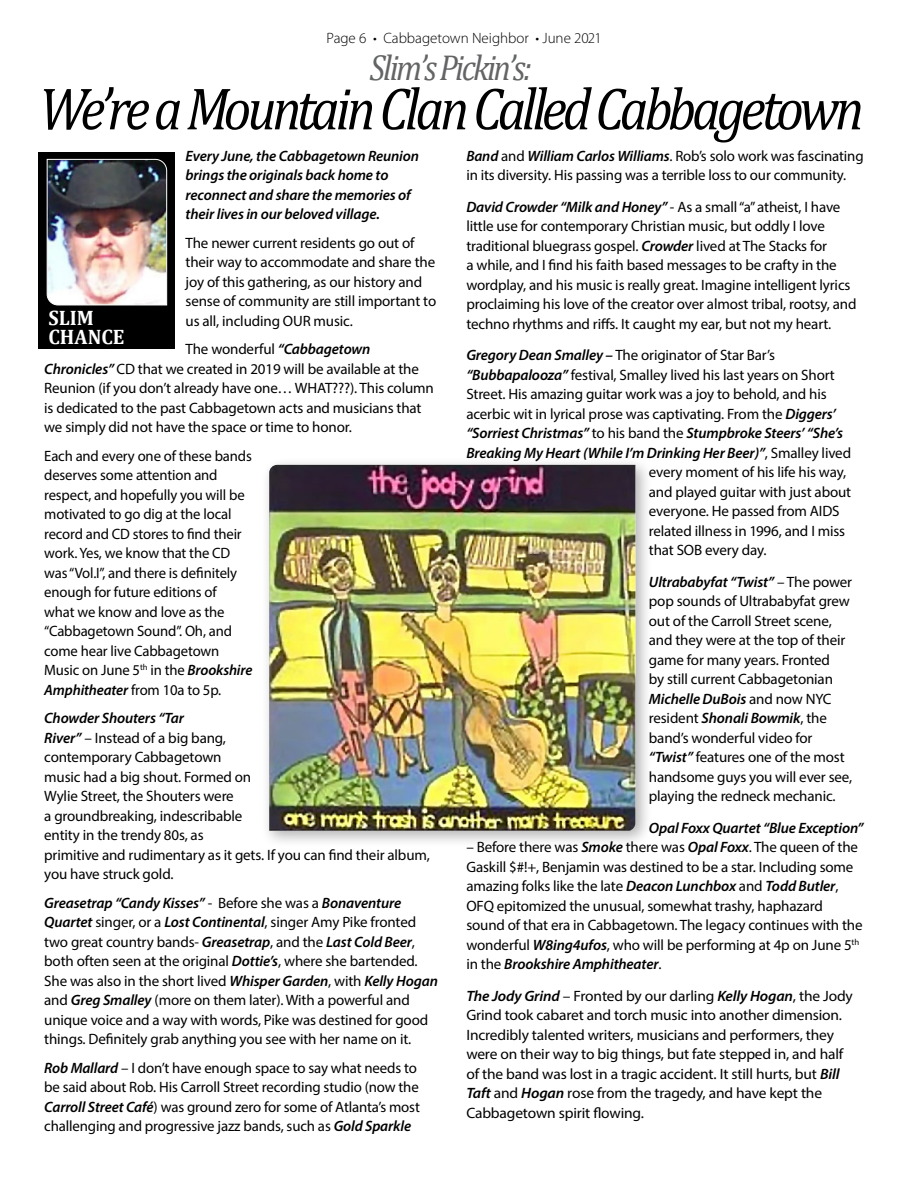
<style>
.page{position:relative;width:918px;height:1188px;background:#fff}
.page>*{position:absolute;margin:0;border:0;box-sizing:border-box;transform-origin:0 0}
.t1{font:italic 60.3px "Cambria";letter-spacing:-.07em;color:#000;scale:.9 1}
.t2{font:italic 36.15px "Cambria";letter-spacing:-.07em;color:#636466;scale:.9 1}
.t3{font:700 21px/19.5px "Cambria";color:#fff;scale:.96 1}
.t4{font:15px/19.5px "Myriad Pro";letter-spacing:-.01em;color:#000}
.t5{font:italic 600 15px/19.5px "Myriad Pro";letter-spacing:-.01em;color:#000}
.t6{font:300 15px "Myriad Pro";color:#000}
.s1{font-weight:600;font-style:italic}
.s2{font-weight:400;font-style:normal}
</style>
<div class="page">
<div style="left:39px;top:152px;width:136px;height:197px;background:#000"></div>
<img style="left:46px;top:159px;width:121px;height:147px">
<div style="left:261px;top:457px;width:392px;height:391px;background:#000;opacity:.3"></div>
<img style="left:269px;top:465px;width:366px;height:366px">
<p class="t6" style="left:327px;top:30px;width:277px">Page 6 • Cabbagetown Neighbor • June 2021</p>
<h2 class="t2" style="left:370px;top:42px;width:181px">Slim’s Pickin’s:</h2>
<h1 class="t1" style="left:39px;top:66px;width:918px">We’re a Mountain Clan Called Cabbagetown</h1>
<p class="t5" style="left:186px;top:145px;width:235px">Every June, the Cabbagetown Reunion brings the originals back home to reconnect and share the memories of their lives in our beloved village.</p>
<p class="t4" style="left:186px;top:233px;width:252px">The newer current residents go out of their way to accommodate and share the joy of this gathering, as our history and sense of community are still important to us all, including OUR music.</p>
<p class="t4" style="left:44px;top:339px;width:391px;text-indent:141px">The wonderful <span class="s1">“Cabbagetown Chronicles”</span> CD that we created in 2019 will be available at the Reunion (if you don’t already have one… WHAT???). This column is dedicated to the past Cabbagetown acts and musicians that we simply did not have the space or time to honor.</p>
<p class="t4" style="left:44px;top:446px;width:210px">Each and every one of these bands deserves some attention and respect, and hopefully you will be motivated to go dig at the local record and CD stores to find their work. Yes, we know that the CD was “Vol.I”, and there is definitely enough for future editions of<br>what we know and love as the “Cabbagetown Sound”. Oh, and come hear live Cabbagetown<br>Music on June 5<sup>th</sup> in the <span class="s1">Brookshire<br>Amphitheater</span> from 10a to 5p.</p>
<p class="t4" style="left:44px;top:708px;width:387px"><span class="s1">Chowder Shouters “Tar<br>River”</span> – Instead of a big bang,<br>contemporary Cabbagetown<br>music had a big shout. Formed on<br>Wylie Street, the Shouters were<br>a groundbreaking, indescribable<br>entity in the trendy 80s, as<br>primitive and rudimentary as it gets. If you can find their album, you have struck gold.</p>
<p class="t4" style="left:44px;top:893px;width:395px"><span class="s1">Greasetrap “Candy Kisses”</span> - Before she was a <span class="s1">Bonaventure Quartet</span> singer, or a <span class="s1">Lost Continental</span>, singer Amy Pike fronted two great country bands- <span class="s1">Greasetrap</span>, and the <span class="s1">Last Cold Beer</span>, both often seen at the original <span class="s1">Dottie’s</span>, where she bartended.<br>She was also in the short lived <span class="s1">Whisper Garden</span>, with <span class="s1">Kelly Hogan </span>and <span class="s1">Greg Smalley</span> (more on them later). With a powerful and unique voice and a way with words, Pike was destined for good things. Definitely grab anything you see with her name on it.</p>
<p class="t4" style="left:44px;top:1058px;width:377px"><span class="s1">Rob Mallard</span> – I don’t have enough space to say what needs to be said about Rob. His Carroll Street recording studio (now the <span class="s1">Carroll Street Café</span>) was ground zero for some of Atlanta’s most challenging and progressive jazz bands, such as <span class="s1">Gold Sparkle</span></p>
<h3 class="t3" style="left:48px;top:307px;width:81px">SLIM<br>CHANCE</h3>
<p class="t4" style="left:466px;top:146px;width:399px"><span class="s1">Band</span> and <span class="s1">William Carlos Williams</span>. Rob’s solo work was fascinating in its diversity. His passing was a terrible loss to our community.</p>
<p class="t4" style="left:466px;top:197px;width:392px"><span class="s1">David Crowder “Milk and Honey”</span> - As a small “a” atheist, I have little use for contemporary Christian music, but oddly I love traditional bluegrass gospel. <span class="s1">Crowder</span> lived at The Stacks for<br>a while, and I find his faith based messages to be crafty in the wordplay, and his music is really great. Imagine intelligent lyrics proclaiming his love of the creator over almost tribal, rootsy, and techno rhythms and riffs. It caught my ear, but not my heart.</p>
<p class="t4" style="left:466px;top:345px;width:310px"><span class="s1">Gregory Dean Smalley –</span> The originator of Star Bar’s</p>
<p class="t4" style="left:466px;top:365px;width:370px"><span class="s1">“Bubbapalooza”</span> festival, Smalley lived his last years on Short</p>
<p class="t4" style="left:466px;top:384px;width:362px">Street. His amazing guitar work was a joy to behold, and his</p>
<p class="t4" style="left:466px;top:404px;width:371px">acerbic wit in lyrical prose was captivating. From the <span class="s1">Diggers’</span></p>
<p class="t5" style="left:466px;top:423px;width:378px">“Sorriest Christmas” <span class="s2">to his band the</span> Stumpbroke Steers’ “She’s</p>
<p class="t5" style="left:466px;top:442px;width:386px">Breaking My Heart (While I’m Drinking Her Beer)”<span class="s2">, Smalley lived</span></p>
<p class="t4" style="left:649px;top:462px;width:199px">every moment of his life his way,</p>
<p class="t4" style="left:649px;top:482px;width:204px">and played guitar with just about</p>
<p class="t4" style="left:649px;top:501px;width:192px">everyone. He passed from AIDS</p>
<p class="t4" style="left:649px;top:521px;width:198px">related illness in 1996, and I miss</p>
<p class="t4" style="left:649px;top:540px;width:119px">that SOB every day.</p>
<p class="t4" style="left:649px;top:572px;width:205px"><span class="s1">Ultrababyfat “Twist”</span> – The power pop sounds of Ultrababyfat grew out of the Carroll Street scene, and they were at the top of their game for many years. Fronted<br>by still current Cabbagetonian<br><span class="s1">Michelle DuBois</span> and now NYC resident <span class="s1">Shonali Bowmik</span>, the band’s wonderful video for <span class="s1">“Twist”</span> features one of the most handsome guys you will ever see, playing the redneck mechanic.</p>
<p class="t5" style="left:649px;top:817px;width:216px">Opal Foxx Quartet “Blue Exception”</p>
<p class="t4" style="left:466px;top:837px;width:398px">– Before there was <span class="s1">Smoke</span> there was <span class="s1">Opal Foxx</span>. The queen of the Gaskill $#!+, Benjamin was destined to be a star. Including some amazing folks like the late <span class="s1">Deacon Lunchbox</span> and <span class="s1">Todd Butler</span>, OFQ epitomized the unusual, somewhat trashy, haphazard sound of that era in Cabbagetown. The legacy continues with the wonderful <span class="s1">W8ing4ufos</span>, who will be performing at 4p on June 5<sup>th </sup>in the <span class="s1">Brookshire Amphitheater</span>.</p>
<p class="t4" style="left:466px;top:986px;width:388px"><span class="s1">The Jody Grind</span> – Fronted by our darling <span class="s1">Kelly Hogan</span>, the Jody Grind took cabaret and torch music into another dimension.<br>Incredibly talented writers, musicians and performers, they were on their way to big things, but fate stepped in, and half of the band was lost in a tragic accident. It still hurts, but <span class="s1">Bill Taft</span> and <span class="s1">Hogan</span> rose from the tragedy, and have kept the Cabbagetown spirit flowing.</p>
</div>
